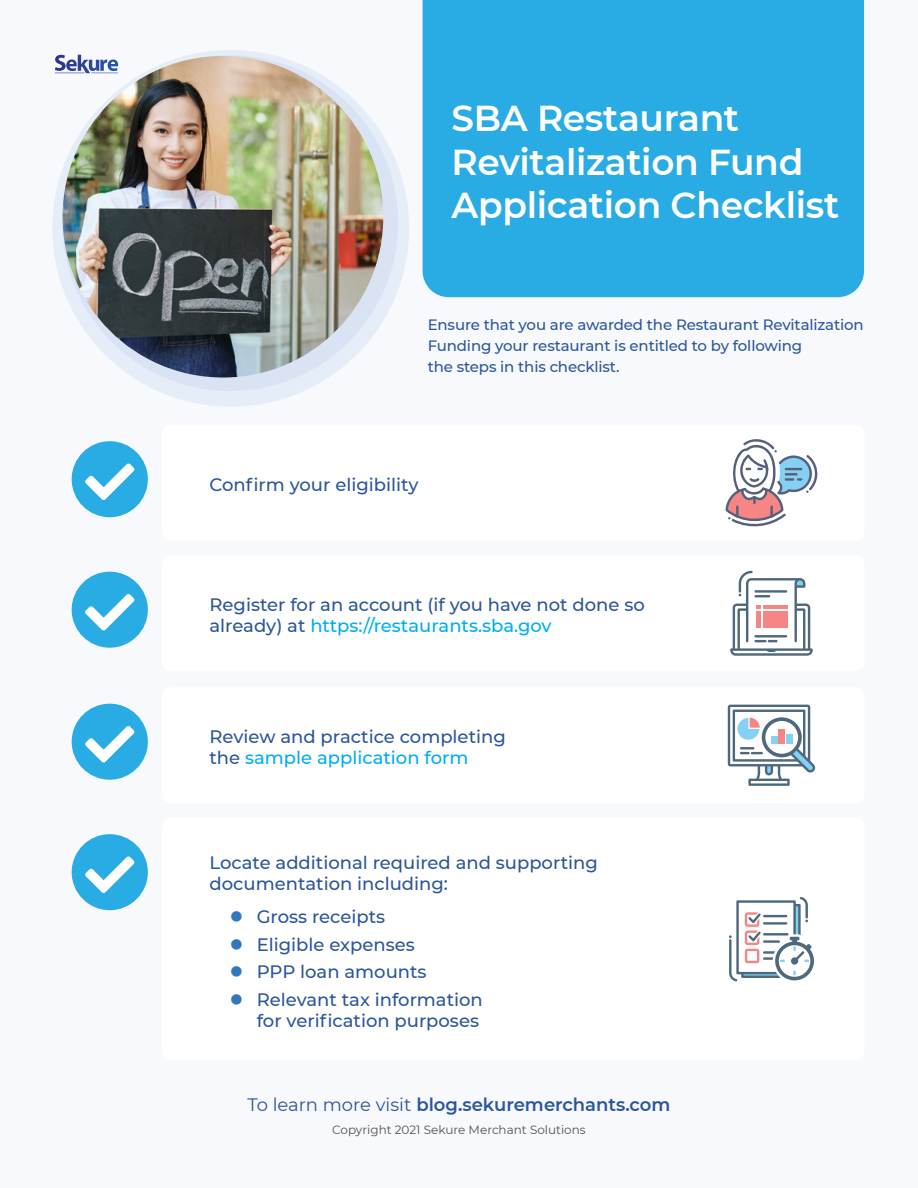
<style>
.page{position:relative;width:918px;height:1188px;background:#fff}
.page>*{position:absolute;margin:0;border:0;box-sizing:border-box;transform-origin:0 0}
.t1{font:600 36px/43.2px "Montserrat";letter-spacing:-.01em;color:#fff}
.t2{font:500 18px/21px "Montserrat";color:#2b569b}
.t3{font:600 18px "Montserrat";color:#2b569b}
.t4{font:500 15px/21px "Montserrat";letter-spacing:-.01em;color:#2b579c}
.t5{font:12px "Montserrat";color:#535252}
.s1{color:#00aeef}
.s2{font-weight:400}
</style>
<div class="page">
<div style="left:423px;top:0;width:441px;height:297px;background:#29abe3"></div>
<div style="left:52px;top:50px;width:357px;height:357px;background:#e4edf8;border-radius:50%"></div>
<div style="left:62px;top:55px;width:336px;height:336px;background:#d9e3f4;border-radius:50%"></div>
<img style="left:63px;top:56px;width:320px;height:322px;border-radius:161px">
<svg style="left:55px;top:55px;width:63px;height:19px"></svg>
<svg style="left:725px;top:439px;width:93px;height:88px"></svg>
<svg style="left:730px;top:571px;width:83px;height:85px"></svg>
<svg style="left:728px;top:705px;width:87px;height:81px"></svg>
<svg style="left:729px;top:897px;width:85px;height:84px"></svg>
<svg style="left:72px;top:441px;width:76px;height:76px"></svg>
<svg style="left:72px;top:572px;width:76px;height:76px"></svg>
<svg style="left:72px;top:704px;width:76px;height:76px"></svg>
<svg style="left:72px;top:834px;width:76px;height:76px"></svg>
<h1 class="t1" style="left:452px;top:95px;width:389px">SBA Restaurant<br>Revitalization Fund<br>Application Checklist</h1>
<p class="t4" style="left:428px;top:313px;width:438px">Ensure that you are awarded the Restaurant Revitalization<br>Funding your restaurant is entitled to by following<br>the steps in this checklist.</p>
<p class="t2" style="left:210px;top:474px;width:211px">Confirm your eligibility</p>
<p class="t2" style="left:210px;top:594px;width:437px">Register for an account (if you have not done so already) at <span class="s1">https://restaurants.sba.gov</span></p>
<p class="t2" style="left:210px;top:726px;width:298px">Review and practice completing the <span class="s1">sample application form</span></p>
<p class="t2" style="left:210px;top:851px;width:390px">Locate additional required and supporting documentation including:</p>
<p class="t2" style="left:257px;top:902px;width:228px;line-height:27.8px">Gross receipts<br>Eligible expenses<br>PPP loan amounts<br>Relevant tax information</p>
<p class="t2" style="left:257px;top:1009px;width:224px">for verification purposes</p>
<p class="t3" style="left:247px;top:1092px;width:425px"><span class="s2">To learn more visit</span> blog.sekuremerchants.com</p>
<p class="t5" style="left:332px;top:1121px;width:255px">Copyright 2021 Sekure Merchant Solutions</p>
</div>
